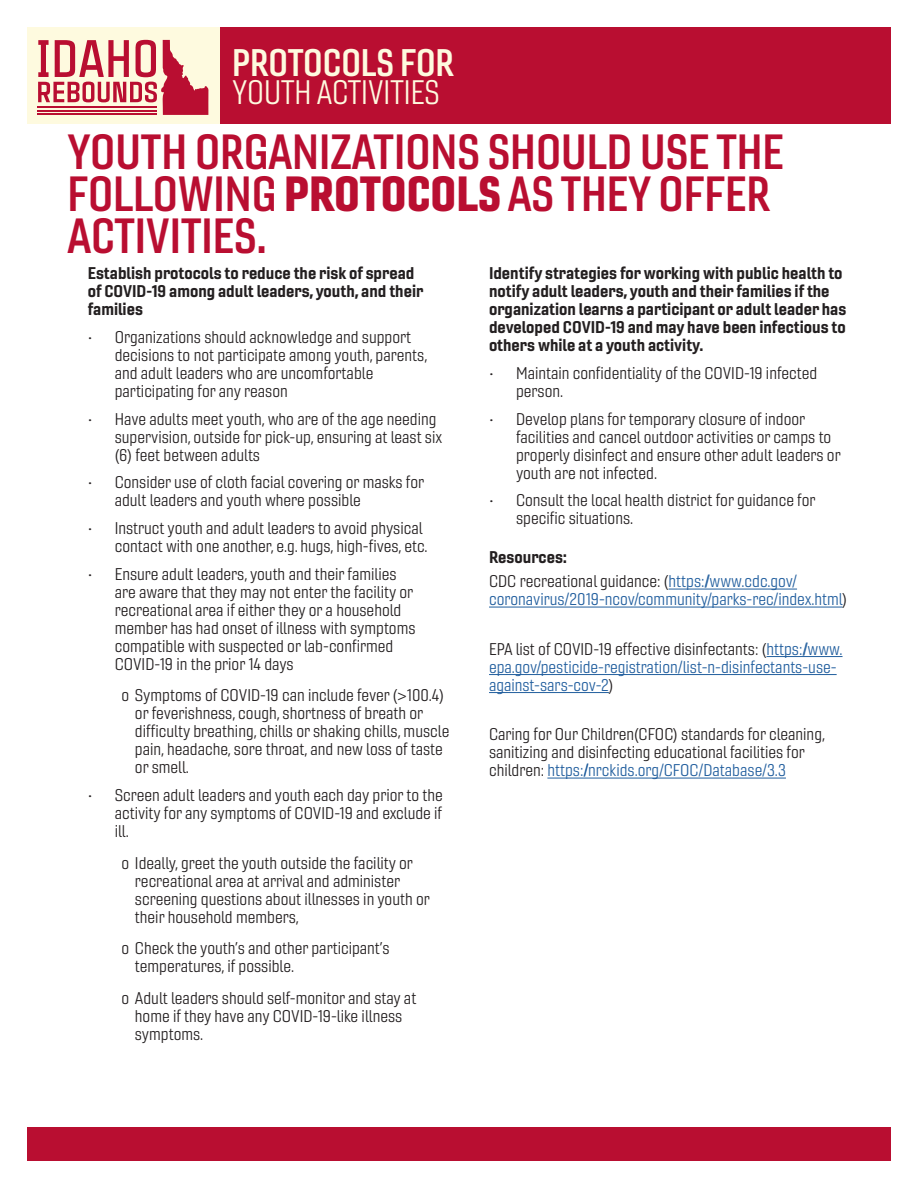
<style>
.page{position:relative;width:918px;height:1188px;background:#fff}
.page>*{position:absolute;margin:0;border:0;box-sizing:border-box;transform-origin:0 0}
.t1{font:48px/42px "Gineso Con Dem";color:#b90e31}
.t2{font:37.35px "Gineso Con Dem";color:#fefadf}
.t3{font:33px "Gineso Con Boo";color:#fefadf}
.t4{font:16.5px/18px "Gineso Nor Boo";color:#231f20}
.t5{font:16.5px/18px "Gineso Nor Bol";color:#231f20}
.t6{font:16.5px/18px "Gineso Nor Boo";color:#215e9e}
.s1{font-family:"Gineso Con Bla"}
.s2{color:#231f20}
.s3{color:#215e9e}
</style>
<div class="page">
<div style="left:219px;top:27px;width:672px;height:96px;background:#b90e31"></div>
<div style="left:27px;top:1128px;width:864px;height:33px;background:#b90e31"></div>
<div style="left:27px;top:27px;width:192px;height:96px;background:#fefadf"></div>
<svg style="left:38px;top:40px;width:171px;height:75px"></svg>
<hr style="left:669px;top:589px;width:128px;height:1px;background:#215e9e">
<hr style="left:489px;top:607px;width:353px;height:1px;background:#215e9e">
<hr style="left:766px;top:656px;width:77px;height:1px;background:#215e9e">
<hr style="left:489px;top:674px;width:348px;height:1px;background:#215e9e">
<hr style="left:489px;top:692px;width:120px;height:1px;background:#215e9e">
<hr style="left:547px;top:778px;width:239px;height:1px;background:#215e9e">
<h2 class="t2" style="left:232px;top:39px;width:223px">PROTOCOLS FOR</h2>
<h3 class="t3" style="left:232px;top:73px;width:209px">YOUTH ACTIVITIES</h3>
<h1 class="t1" style="left:68px;top:131px;width:718px">YOUTH ORGANIZATIONS SHOULD USE THE<br>FOLLOWING <span class="s1">PROTOCOLS</span> AS THEY OFFER<br>ACTIVITIES.</h1>
<p class="t5" style="left:88px;top:264px;width:337px">Establish protocols to reduce the risk of spread of COVID-19 among adult leaders, youth, and their families</p>
<p class="t4" style="left:115px;top:328px;width:314px;text-indent:-27px">• Organizations should acknowledge and support decisions to not participate among youth, parents, and adult leaders who are uncomfortable participating for any reason</p>
<p class="t4" style="left:115px;top:410px;width:329px;text-indent:-27px">• Have adults meet youth, who are of the age needing supervision, outside for pick-up, ensuring at least six (6) feet between adults</p>
<p class="t4" style="left:115px;top:474px;width:311px;text-indent:-27px">• Consider use of cloth facial covering or masks for adult leaders and youth where possible</p>
<p class="t4" style="left:115px;top:519px;width:314px;text-indent:-27px">• Instruct youth and adult leaders to avoid physical contact with one another, e.g. hugs, high-fives, etc.</p>
<p class="t4" style="left:115px;top:565px;width:302px;text-indent:-27px">• Ensure adult leaders, youth and their families are aware that they may not enter the facility or recreational area if either they or a household member has had onset of illness with symptoms compatible with suspected or lab-confirmed COVID-19 in the prior 14 days</p>
<p class="t4" style="left:135px;top:687px;width:316px;text-indent:-13px">o Symptoms of COVID-19 can include fever (&gt;100.4) or feverishness, cough, shortness of breath or difficulty breathing, chills or shaking chills, muscle pain, headache, sore throat, and new loss of taste or smell.</p>
<p class="t4" style="left:115px;top:786px;width:330px;text-align:justify;text-indent:-27px">• Screen adult leaders and youth each day prior to the activity for any symptoms of COVID-19 and exclude if ill.</p>
<p class="t4" style="left:135px;top:854px;width:296px;text-indent:-13px">o Ideally, greet the youth outside the facility or recreational area at arrival and administer screening questions about illnesses in youth or their household members,</p>
<p class="t4" style="left:135px;top:939px;width:256px;text-indent:-13px">o Check the youth’s and other participant’s temperatures, if possible.</p>
<p class="t4" style="left:135px;top:989px;width:283px;text-indent:-13px">o Adult leaders should self-monitor and stay at home if they have any COVID-19-like illness symptoms.</p>
<p class="t5" style="left:489px;top:264px;width:359px">Identify strategies for working with public health to notify adult leaders, youth and their families if the organization learns a participant or adult leader has developed COVID-19 and may have been infectious to others while at a youth activity.</p>
<p class="t4" style="left:516px;top:364px;width:303px;text-indent:-27px">• Maintain confidentiality of the COVID-19 infected person.</p>
<p class="t4" style="left:516px;top:410px;width:326px;text-indent:-27px">• Develop plans for temporary closure of indoor facilities and cancel outdoor activities or camps to properly disinfect and ensure other adult leaders or youth are not infected.</p>
<p class="t4" style="left:516px;top:492px;width:301px;text-indent:-27px">• Consult the local health district for guidance for specific situations.</p>
<p class="t5" style="left:489px;top:548px;width:79px">Resources:</p>
<p class="t6" style="left:489px;top:573px;width:360px"><span class="s2">CDC recreational guidance: (</span>https:/www.cdc.gov/ coronavirus/2019-ncov/community/parks-rec/index.html<span class="s2">)</span></p>
<p class="t6" style="left:489px;top:640px;width:355px"><span class="s2">EPA list of COVID-19 effective disinfectants: (</span>https:/www. epa.gov/pesticide-registration/list-n-disinfectants-use&shy;against-sars-cov-2<span class="s2">)</span></p>
<p class="t4" style="left:489px;top:726px;width:338px">Caring for Our Children(CFOC) standards for cleaning, sanitizing and disinfecting educational facilities for children: <span class="s3">https:/nrckids.org/CFOC/Database/3.3</span></p>
</div>
